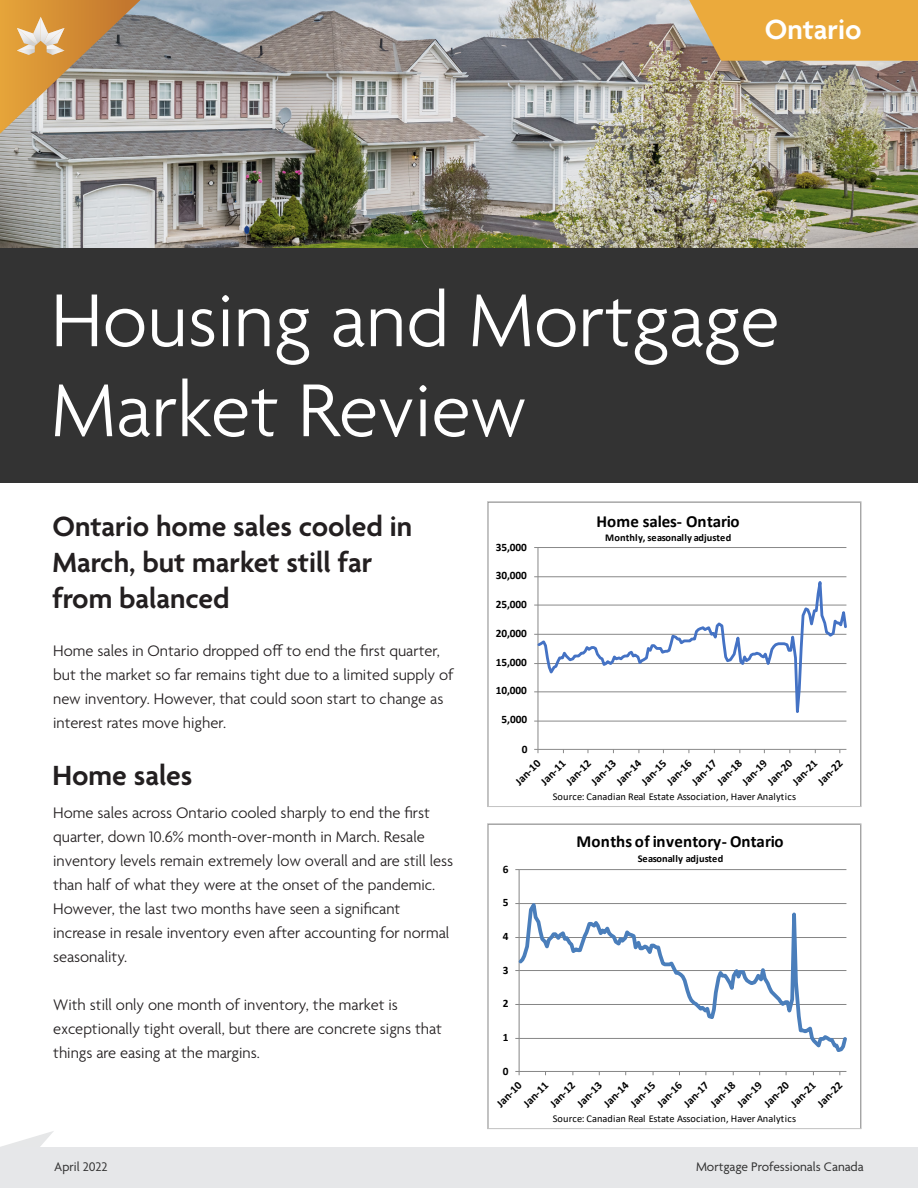
<style>
.page{position:relative;width:918px;height:1188px;background:#fff}
.page>*{position:absolute;margin:0;border:0;box-sizing:border-box;transform-origin:0 0}
.t1{font:300 81px/90px "Agenda";color:#fff}
.t2{font:600 30px/36px "Agenda";color:#231f20}
.t3{font:600 30px "Agenda";color:#fff}
.t4{font:700 16.95px "Calibri";letter-spacing:-.005em;color:#000}
.t5{font:300 16.5px/24px "Agenda";color:#231f20}
.t6{font:13.5px "Agenda";color:#333}
.t7{font:700 11.25px "Calibri";letter-spacing:-.005em;color:#000}
.t8{font:10.35px "Calibri";letter-spacing:.015em;color:#000}
.t9{font:700 10.35px "Calibri";letter-spacing:.01em;color:#000}
</style>
<div class="page">
<svg style="left:1px;top:1131px;width:53px;height:16px"></svg>
<div style="left:0;top:1147px;width:918px;height:41px;background:#e6e7e9"></div>
<img style="left:0;top:0;width:918px;height:248px">
<svg style="left:689px;top:0;width:229px;height:61px;background:#e5a843"></svg>
<div style="left:0;top:248px;width:918px;height:234px;background:#333"></div>
<svg style="left:0;top:0;width:140px;height:134px;background:#c09e72"></svg>
<svg style="left:534px;top:547px;width:313px;height:207px"></svg>
<div style="left:487px;top:501px;width:374px;height:306px;border:1px solid #c2c2c2"></div>
<svg style="left:515px;top:869px;width:332px;height:207px"></svg>
<div style="left:487px;top:823px;width:374px;height:306px;border:1px solid #c2c2c2"></div>
<p class="t3" style="left:765px;top:14px;width:98px">Ontario</p>
<p class="t1" style="left:51px;top:280px;width:730px">Housing and Mortgage<br>Market Review</p>
<p class="t2" style="left:52px;top:511px;width:361px">Ontario home sales cooled in<br>March, but market still far from balanced</p>
<p class="t5" style="left:53px;top:640px;width:402px">Home sales in Ontario dropped off to end the first quarter, but the market so far remains tight due to a limited supply of new inventory. However, that could soon start to change as interest rates move higher.</p>
<p class="t2" style="left:52px;top:760px;width:141px">Home sales</p>
<p class="t5" style="left:53px;top:802px;width:401px">Home sales across Ontario cooled sharply to end the first quarter, down 10.6% month-over-month in March. Resale inventory levels remain extremely low overall and are still less than half of what they were at the onset of the pandemic.<br>However, the last two months have seen a significant increase in resale inventory even after accounting for normal seasonality.</p>
<p class="t5" style="left:53px;top:994px;width:390px">With still only one month of inventory, the market is exceptionally tight overall, but there are concrete signs that things are easing at the margins.</p>
<p class="t7" style="left:496px;top:539px;width:33px">35,000</p>
<p class="t7" style="left:496px;top:567px;width:33px">30,000</p>
<p class="t7" style="left:496px;top:597px;width:33px">25,000</p>
<p class="t7" style="left:496px;top:625px;width:33px">20,000</p>
<p class="t7" style="left:496px;top:654px;width:33px">15,000</p>
<p class="t7" style="left:496px;top:683px;width:33px">10,000</p>
<p class="t7" style="left:502px;top:712px;width:27px">5,000</p>
<p class="t7" style="left:522px;top:741px;width:7px">0</p>
<p class="t4" style="left:597px;top:510px;width:145px">Home sales- Ontario</p>
<p class="t9" style="left:605px;top:531px;width:128px">Monthly, seasonally adjusted</p>
<p class="t7" style="left:512px;top:777px;width:32px;rotate:-45deg">Jan-10</p>
<p class="t7" style="left:537px;top:777px;width:32px;rotate:-45deg">Jan-11</p>
<p class="t7" style="left:562px;top:777px;width:32px;rotate:-45deg">Jan-12</p>
<p class="t7" style="left:587px;top:777px;width:32px;rotate:-45deg">Jan-13</p>
<p class="t7" style="left:612px;top:777px;width:32px;rotate:-45deg">Jan-14</p>
<p class="t7" style="left:638px;top:777px;width:32px;rotate:-45deg">Jan-15</p>
<p class="t7" style="left:663px;top:777px;width:32px;rotate:-45deg">Jan-16</p>
<p class="t7" style="left:688px;top:777px;width:32px;rotate:-45deg">Jan-17</p>
<p class="t7" style="left:713px;top:777px;width:32px;rotate:-45deg">Jan-18</p>
<p class="t7" style="left:738px;top:777px;width:32px;rotate:-45deg">Jan-19</p>
<p class="t7" style="left:764px;top:777px;width:32px;rotate:-45deg">Jan-20</p>
<p class="t7" style="left:789px;top:777px;width:32px;rotate:-45deg">Jan-21</p>
<p class="t7" style="left:814px;top:777px;width:32px;rotate:-45deg">Jan-22</p>
<p class="t8" style="left:553px;top:789px;width:245px">Source: Canadian Real Estate Association, Haver Analytics</p>
<p class="t7" style="left:503px;top:861px;width:7px">6</p>
<p class="t7" style="left:503px;top:894px;width:7px">5</p>
<p class="t7" style="left:503px;top:928px;width:7px">4</p>
<p class="t7" style="left:503px;top:962px;width:7px">3</p>
<p class="t7" style="left:503px;top:995px;width:7px">2</p>
<p class="t7" style="left:503px;top:1029px;width:7px">1</p>
<p class="t7" style="left:503px;top:1063px;width:7px">0</p>
<p class="t4" style="left:576px;top:830px;width:209px">Months of inventory- Ontario</p>
<p class="t9" style="left:638px;top:851px;width:87px">Seasonally adjusted</p>
<p class="t7" style="left:493px;top:1100px;width:32px;rotate:-45deg">Jan-10</p>
<p class="t7" style="left:520px;top:1100px;width:32px;rotate:-45deg">Jan-11</p>
<p class="t7" style="left:546px;top:1100px;width:32px;rotate:-45deg">Jan-12</p>
<p class="t7" style="left:573px;top:1100px;width:32px;rotate:-45deg">Jan-13</p>
<p class="t7" style="left:600px;top:1100px;width:32px;rotate:-45deg">Jan-14</p>
<p class="t7" style="left:627px;top:1100px;width:32px;rotate:-45deg">Jan-15</p>
<p class="t7" style="left:653px;top:1100px;width:32px;rotate:-45deg">Jan-16</p>
<p class="t7" style="left:680px;top:1100px;width:32px;rotate:-45deg">Jan-17</p>
<p class="t7" style="left:707px;top:1100px;width:32px;rotate:-45deg">Jan-18</p>
<p class="t7" style="left:733px;top:1100px;width:32px;rotate:-45deg">Jan-19</p>
<p class="t7" style="left:760px;top:1100px;width:32px;rotate:-45deg">Jan-20</p>
<p class="t7" style="left:787px;top:1100px;width:32px;rotate:-45deg">Jan-21</p>
<p class="t7" style="left:814px;top:1100px;width:32px;rotate:-45deg">Jan-22</p>
<p class="t8" style="left:553px;top:1111px;width:245px">Source: Canadian Real Estate Association, Haver Analytics</p>
<p class="t6" style="left:54px;top:1159px;width:55px">April 2022</p>
<p class="t6" style="left:696px;top:1159px;width:169px">Mortgage Professionals Canada</p>
</div>
